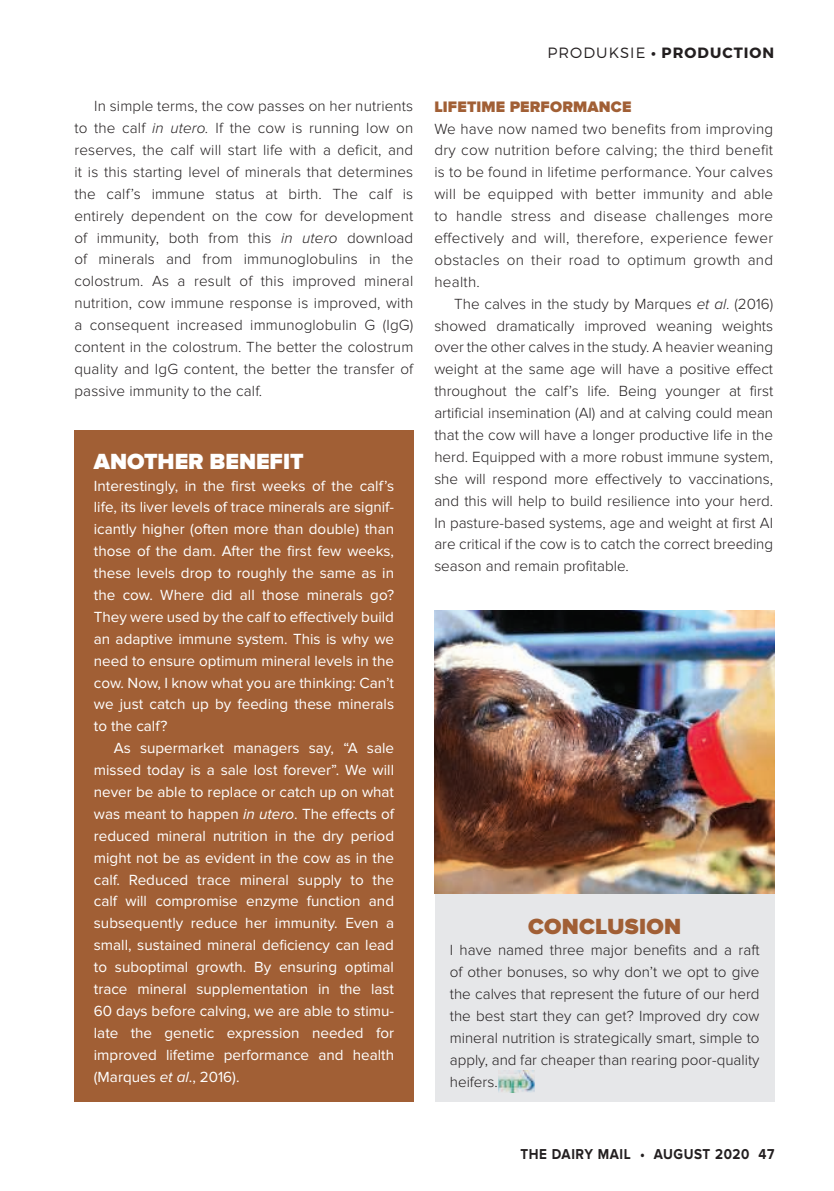
<style>
.page{position:relative;width:834px;height:1191px;background:#fff}
.page>*{position:absolute;margin:0;border:0;box-sizing:border-box;transform-origin:0 0}
.t1{font:900 22.75px "Proxima Nova";color:#fff}
.t2{font:900 22.75px "Proxima Nova";letter-spacing:.01em;color:#a15f35}
.t3{font:900 15.75px "Proxima Nova";letter-spacing:.01em;color:#a15f35}
.t4{font:300 15.22px/21.9px "Proxima Nova";letter-spacing:.005em;color:#231f20;text-align:justify}
.t5{font:15.22px/21.9px "Proxima Nova";color:#fff;text-align:justify}
.t6{font:700 14.88px "Proxima Nova";letter-spacing:.04em;color:#231f20;scale:.9 1}
.t7{font:700 14.88px "Montserrat";letter-spacing:.07em;color:#231f20}
.s1{font-weight:300}
.s2{font-style:italic}
</style>
<div class="page">
<div style="left:74px;top:430px;width:340px;height:671px;background:#a15f35"></div>
<div style="left:435px;top:893px;width:339px;height:208px;background:#e6e7e9"></div>
<img style="left:498px;top:1070px;width:37px;height:22px">
<img style="left:434px;top:610px;width:340px;height:283px">
<p class="t7" style="left:547px;top:44px;width:228px"><span class="s1">PRODUKSIE</span> • PRODUCTION</p>
<p class="t4" style="left:74px;top:96px;width:340px;text-indent:20px">In simple terms, the cow passes on her nutrients to the calf <span class="s2">in utero.</span> If the cow is running low on reserves, the calf will start life with a deficit, and it is this starting level of minerals that determines the calf’s immune status at birth. The calf is entirely dependent on the cow for development of immunity, both from this <span class="s2">in utero</span> download of minerals and from immunoglobulins in the colostrum. As a result of this improved mineral nutrition, cow immune response is improved, with a consequent increased immunoglobulin G (IgG) content in the colostrum. The better the colostrum quality and IgG content, the better the transfer of passive immunity to the calf.</p>
<p class="t3" style="left:434px;top:100px;width:198px">LIFETIME PERFORMANCE</p>
<p class="t4" style="left:434px;top:118px;width:340px">We have now named two benefits from improving dry cow nutrition before calving; the third benefit is to be found in lifetime performance. Your calves will be equipped with better immunity and able to handle stress and disease challenges more effectively and will, therefore, experience fewer obstacles on their road to optimum growth and health.</p>
<p class="t4" style="left:434px;top:293px;width:340px;text-indent:20px">The calves in the study by Marques <span class="s2">et al</span>. (2016) showed dramatically improved weaning weights over the other calves in the study. A heavier weaning weight at the same age will have a positive effect throughout the calf’s life. Being younger at first artificial insemination (AI) and at calving could mean that the cow will have a longer productive life in the herd. Equipped with a more robust immune system, she will respond more effectively to vaccinations, and this will help to build resilience into your herd.<br>In pasture-based systems, age and weight at first AI are critical if the cow is to catch the correct breeding season and remain profitable.</p>
<h1 class="t1" style="left:94px;top:451px;width:211px">ANOTHER BENEFIT</h1>
<p class="t5" style="left:94px;top:475px;width:302px">Interestingly, in the first weeks of the calf’s life, its liver levels of trace minerals are signif&shy;icantly higher (often more than double) than those of the dam. After the first few weeks, these levels drop to roughly the same as in the cow. Where did all those minerals go?<br>They were used by the calf to effectively build an adaptive immune system. This is why we need to ensure optimum mineral levels in the cow. Now, I know what you are thinking: Can’t we just catch up by feeding these minerals to the calf?</p>
<p class="t5" style="left:94px;top:738px;width:302px;text-indent:20px">As supermarket managers say, “A sale missed today is a sale lost forever”. We will never be able to replace or catch up on what was meant to happen <span class="s2">in utero</span>. The effects of reduced mineral nutrition in the dry period might not be as evident in the cow as in the calf. Reduced trace mineral supply to the calf will compromise enzyme function and subsequently reduce her immunity. Even a small, sustained mineral deficiency can lead to suboptimal growth. By ensuring optimal trace mineral supplementation in the last 60 days before calving, we are able to stimu&shy;late the genetic expression needed for improved lifetime performance and health (Marques <span class="s2">et al</span>., 2016).</p>
<h1 class="t2" style="left:528px;top:916px;width:154px">CONCLUSION</h1>
<p class="t4" style="left:449px;top:940px;width:311px">I have named three major benefits and a raft of other bonuses, so why don’t we opt to give the calves that represent the future of our herd the best start they can get? Improved dry cow mineral nutrition is strategically smart, simple to apply, and far cheaper than rearing poor-quality heifers.</p>
<p class="t6" style="left:520px;top:1147px;width:283px">THE DAIRY MAIL • AUGUST 2020 47</p>
</div>
